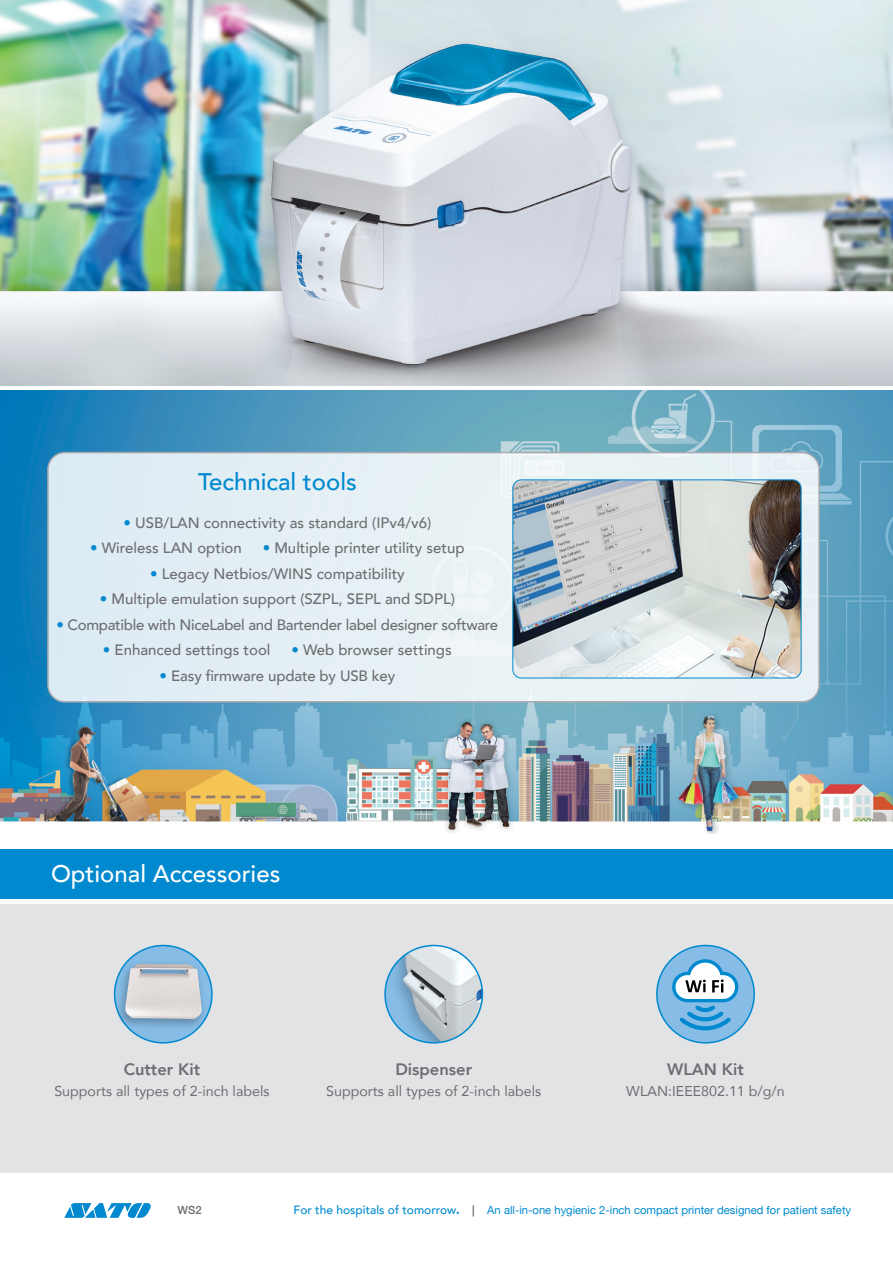
<style>
.page{position:relative;width:893px;height:1263px;background:#fff}
.page>*{position:absolute;margin:0;border:0;box-sizing:border-box;transform-origin:0 0}
.t1{font:500 24px "Avenir";color:#fff}
.t2{font:500 24px "Avenir";color:#0089cf}
.t3{font:800 16.5px "Avenir";color:#6d6e71}
.t4{font:500 15px "Avenir";color:#6d6e71}
.t5{font:500 15px "Avenir";letter-spacing:-.02em;color:#6d6e71}
.t6{font:14.25px "Avenir";color:#6d6e71}
.t7{font:11.25px "Helvetica Neue";color:#0089cf}
.t8{font:500 11.25px "Helvetica Neue";color:#6d6e71}
.s1{color:#0089cf}
.s2{font-family:"Avenir";font-weight:500;font-size:12px}
.s3{font-family:"Avenir";font-weight:900;font-size:12px}
.s4{font-weight:500;color:#6d6e71}
</style>
<div class="page">
<svg style="left:64px;top:1203px;width:87px;height:15px"></svg>
<img style="left:0;top:391px;width:893px;height:442px">
<div style="left:0;top:904px;width:893px;height:268px;background:#e2e3e4"></div>
<div style="left:0;top:849px;width:893px;height:49px;background:#0089cf"></div>
<div style="left:48px;top:453px;width:771px;height:249px;background:#e5f0f5;border-radius:17px"></div>
<div style="left:47px;top:452px;width:773px;height:251px;border:2px solid #a7a9ac;border-radius:17px"></div>
<div style="left:115px;top:945px;width:97px;height:98px;background:#86bce6;border-radius:50%"></div>
<div style="left:114px;top:945px;width:99px;height:98px;border:2px solid #0089cf;border-radius:50%"></div>
<div style="left:657px;top:945px;width:97px;height:98px;background:#86bce6;border-radius:50%"></div>
<div style="left:656px;top:945px;width:99px;height:98px;border:2px solid #0089cf;border-radius:50%"></div>
<div style="left:115px;top:959px;width:93px;height:73px;background:#000;opacity:.3"></div>
<img style="left:125px;top:964px;width:77px;height:55px">
<img style="left:0;top:0;width:893px;height:385px">
<div style="left:388px;top:945px;width:94px;height:98px;background:#000;opacity:.3"></div>
<img style="left:403px;top:955px;width:29px;height:77px">
<div style="left:384px;top:945px;width:99px;height:98px;border:2px solid #0089cf;border-radius:50%"></div>
<svg style="left:672px;top:959px;width:66px;height:71px"></svg>
<img style="left:513px;top:480px;width:288px;height:198px">
<div style="left:513px;top:480px;width:288px;height:198px;border:1px solid #0089cf;border-radius:9px"></div>
<h1 class="t2" style="left:198px;top:461px;width:160px">Technical tools</h1>
<p class="t4" style="left:124px;top:510px;width:309px"><span class="s1">•</span> USB/LAN connectivity as standard (IPv4/v6)</p>
<p class="t4" style="left:90px;top:535px;width:153px"><span class="s1">•</span> Wireless LAN option</p>
<p class="t4" style="left:263px;top:535px;width:203px"><span class="s1">•</span> Multiple printer utility setup</p>
<p class="t4" style="left:150px;top:561px;width:256px"><span class="s1">•</span> Legacy Netbios/WINS compatibility</p>
<p class="t4" style="left:100px;top:586px;width:357px"><span class="s1">•</span> Multiple emulation support (SZPL, SEPL and SDPL)</p>
<p class="t5" style="left:57px;top:612px;width:443px"><span class="s1">•</span> Compatible with NiceLabel and Bartender label designer software</p>
<p class="t4" style="left:103px;top:637px;width:169px"><span class="s1">•</span> Enhanced settings tool</p>
<p class="t4" style="left:291px;top:637px;width:162px"><span class="s1">•</span> Web browser settings</p>
<p class="t4" style="left:160px;top:663px;width:237px"><span class="s1">•</span> Easy firmware update by USB key</p>
<h1 class="t1" style="left:51px;top:852px;width:231px">Optional Accessories</h1>
<p class="t3" style="left:124px;top:1056px;width:78px">Cutter Kit</p>
<p class="t6" style="left:54px;top:1080px;width:217px">Supports all types of 2-inch labels</p>
<p class="t3" style="left:395px;top:1056px;width:78px">Dispenser</p>
<p class="t6" style="left:326px;top:1080px;width:217px">Supports all types of 2-inch labels</p>
<p class="t3" style="left:667px;top:1056px;width:78px">WLAN Kit</p>
<p class="t6" style="left:626px;top:1080px;width:160px">WLAN:IEEE802.11 b/g/n</p>
<p class="t8" style="left:178px;top:1201px;width:26px">WS2</p>
<p class="t7" style="left:293px;top:1202px;width:559px"><span class="s2">For the hospitals of tomorrow</span><span class="s3">.</span> <span class="s4">|</span> An all-in-one hygienic 2-inch compact printer designed for patient safety</p>
</div>
